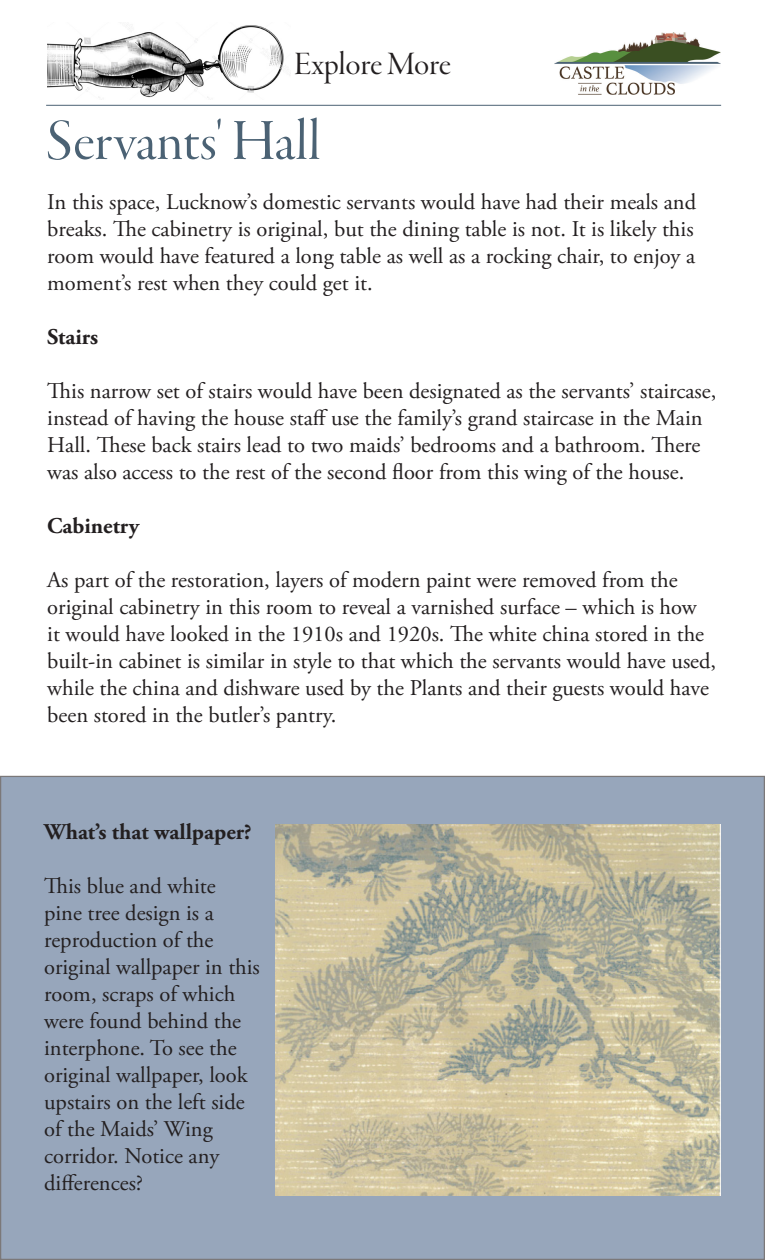
<style>
.page{position:relative;width:765px;height:1260px;background:#fff}
.page>*{position:absolute;margin:0;border:0;box-sizing:border-box;transform-origin:0 0}
.t1{font:60px "Garamond Premr Pro Disp";letter-spacing:.005em;color:#4b6274}
.t2{font:33.75px "Garamond Premr Pro Disp";color:#231f20}
.t3{font:22.5px/27px "Adobe Garamond Pro";color:#231f20}
.t4{font:700 22.5px "Adobe Garamond Pro";color:#231f20}
</style>
<div class="page">
<div style="left:1px;top:776px;width:763px;height:483px;background:#97a6bb"></div>
<img style="left:554px;top:33px;width:167px;height:62px">
<hr style="left:46px;top:105px;width:675px;height:1px;background:#4b6274">
<img style="left:47px;top:24px;width:244px;height:74px">
<img style="left:275px;top:824px;width:446px;height:371px">
<p class="t2" style="left:294px;top:45px;width:158px">Explore More</p>
<p class="t1" style="left:46px;top:108px;width:276px">Servants' Hall</p>
<p class="t3" style="left:47px;top:190px;width:650px;text-align:justify">In this space, Lucknow’s domestic servants would have had their meals and breaks. The cabinetry is original, but the dining table is not. It is likely this room would have featured a long table as well as a rocking chair, to enjoy a moment’s rest when they could get it.</p>
<p class="t4" style="left:47px;top:324px;width:52px">Stairs</p>
<p class="t3" style="left:47px;top:379px;width:671px">This narrow set of stairs would have been designated as the servants’ staircase, instead of having the house staff use the family’s grand staircase in the Main Hall. These back stairs lead to two maids’ bedrooms and a bathroom. There was also access to the rest of the second floor from this wing of the house.</p>
<p class="t4" style="left:47px;top:513px;width:94px">Cabinetry</p>
<p class="t3" style="left:47px;top:568px;width:671px">As part of the restoration, layers of modern paint were removed from the original cabinetry in this room to reveal a varnished surface – which is how<br>it would have looked in the 1910s and 1920s. The white china stored in the built-in cabinet is similar in style to that which the servants would have used, while the china and dishware used by the Plants and their guests would have been stored in the butler’s pantry.</p>
<p class="t4" style="left:44px;top:819px;width:209px">What’s that wallpaper?</p>
<p class="t3" style="left:44px;top:873px;width:217px">This blue and white<br>pine tree design is a reproduction of the original wallpaper in this room, scraps of which were found behind the interphone. To see the original wallpaper, look upstairs on the left side of the Maids’ Wing corridor. Notice any differences?</p>
</div>
